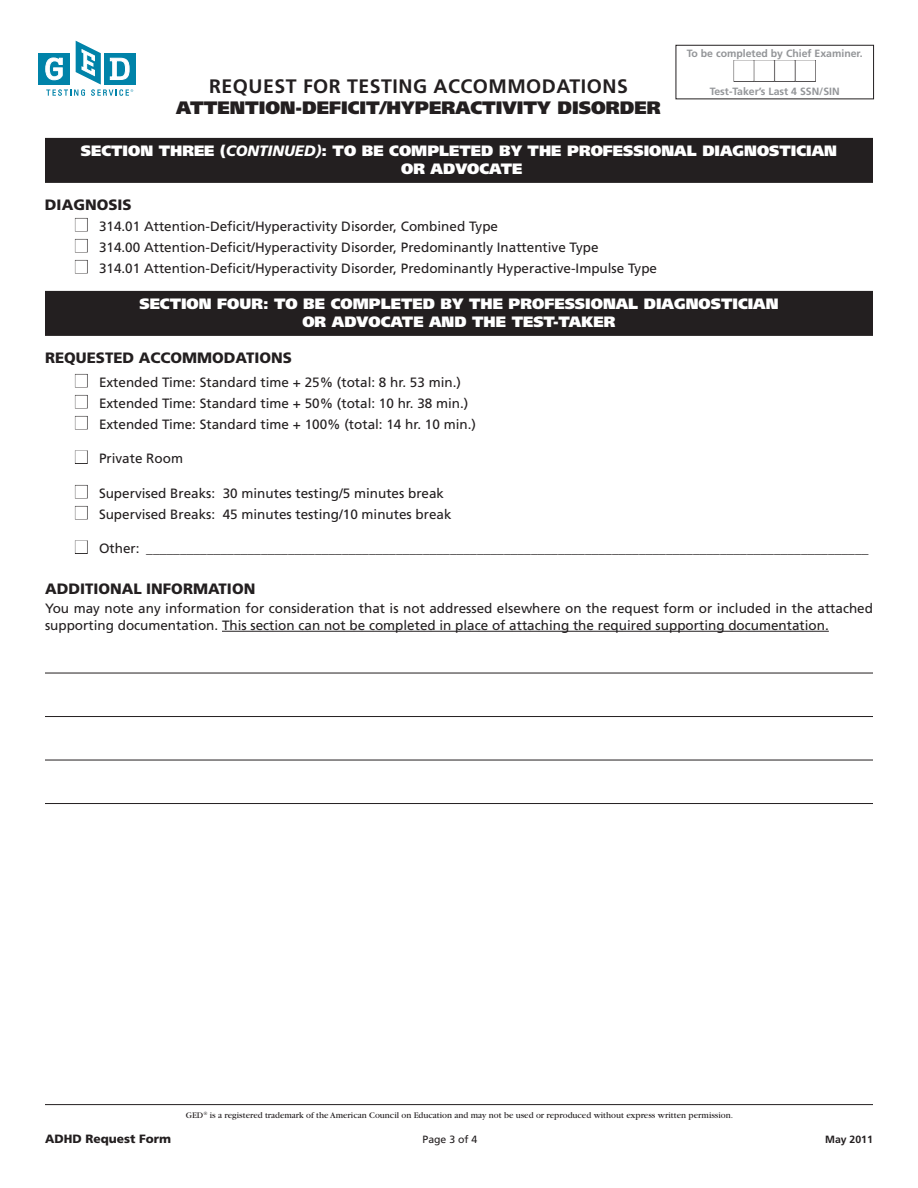
<style>
.page{position:relative;width:918px;height:1188px;background:#fff}
.page>*{position:absolute;margin:0;border:0;box-sizing:border-box;transform-origin:0 0}
.t1{font:30px "Zapf Dingbats Std";color:#fff;scale:.95 1}
.t2{font:700 19.5px "Frutiger";letter-spacing:.025em;color:#231f20}
.t3{font:900 18px "Frutiger";color:#231f20}
.t4{font:900 15px/18px "Frutiger";color:#fff;text-align:center}
.t5{font:900 15px "Frutiger";color:#231f20}
.t6{font:13.5px/16.5px "Frutiger";color:#231f20}
.t7{font:900 12px "Frutiger";color:#231f20}
.t8{font:700 10.5px "Frutiger";color:#939598}
.t9{font:10.5px "Frutiger";color:#231f20}
.t10{font:700 10.5px "Frutiger";color:#231f20}
.t11{font:9px "Garamond";color:#231f20}
.s1{font-style:italic}
.s2{color:#fff}
</style>
<div class="page">
<hr style="left:45px;top:1104px;width:828px;height:1px;background:#231f20">
<div style="left:38px;top:53px;width:32px;height:32px;background:#0083a9"></div>
<div style="left:104px;top:53px;width:32px;height:32px;background:#0083a9"></div>
<svg style="left:46px;top:41px;width:87px;height:55px"></svg>
<div style="left:734px;top:60px;width:20px;height:22px;border:1px solid #231f20"></div>
<div style="left:754px;top:60px;width:21px;height:22px;border:1px solid #231f20"></div>
<div style="left:775px;top:60px;width:20px;height:22px;border:1px solid #231f20"></div>
<div style="left:795px;top:60px;width:21px;height:22px;border:1px solid #231f20"></div>
<div style="left:676px;top:45px;width:198px;height:54px;border:1px solid #231f20"></div>
<div style="left:45px;top:138px;width:828px;height:45px;background:#231f20"></div>
<div style="left:45px;top:291px;width:828px;height:45px;background:#231f20"></div>
<hr style="left:222px;top:631px;width:607px;height:1px;background:#231f20">
<hr style="left:45px;top:673px;width:828px;height:1px;background:#231f20">
<hr style="left:45px;top:716px;width:828px;height:1px;background:#231f20">
<hr style="left:45px;top:760px;width:828px;height:1px;background:#231f20">
<hr style="left:45px;top:803px;width:828px;height:1px;background:#231f20">
<div style="left:75px;top:218px;width:13px;height:13px;border:1px solid #231f20"></div>
<div style="left:75px;top:239px;width:13px;height:13px;border:1px solid #231f20"></div>
<div style="left:75px;top:260px;width:13px;height:13px;border:1px solid #231f20"></div>
<div style="left:75px;top:374px;width:13px;height:13px;border:1px solid #231f20"></div>
<div style="left:75px;top:395px;width:13px;height:13px;border:1px solid #231f20"></div>
<div style="left:75px;top:416px;width:13px;height:13px;border:1px solid #231f20"></div>
<div style="left:75px;top:451px;width:13px;height:13px;border:1px solid #231f20"></div>
<div style="left:75px;top:485px;width:13px;height:13px;border:1px solid #231f20"></div>
<div style="left:75px;top:506px;width:13px;height:13px;border:1px solid #231f20"></div>
<div style="left:75px;top:541px;width:13px;height:13px;border:1px solid #231f20"></div>
<h2 class="t2" style="left:209px;top:74px;width:420px">Request forTesting Accommodations</h2>
<h3 class="t3" style="left:176px;top:96px;width:486px">ATTENTION-DEFICIT/HYPERACTIVITY DISORDER</h3>
<p class="t8" style="left:687px;top:47px;width:177px">To be completed by Chief Examiner.</p>
<h1 class="t1" style="left:733px;top:57px;width:89px">■■■■</h1>
<p class="t8" style="left:710px;top:85px;width:94px">Test-Taker’s Last 4 SSN</p>
<p class="t8" style="left:819px;top:85px;width:11px">/SIN</p>
<p class="t4" style="left:81px;top:142px;width:758px">SECTION TH REE (<span class="s1">CONTINUED)</span>: TO BE COMPLETED BY THE PROFESSIONAL DIAG NOSTICIAN<br>OR ADVOCATE</p>
<p class="t5" style="left:45px;top:196px;width:22px">DIAGNOSIS</p>
<p class="t6" style="left:75px;top:218px;width:425px"><span class="s2">■</span> 314.01 Attention-Deficit/Hyperactivity Disorder, Combined Type</p>
<p class="t6" style="left:75px;top:239px;width:525px"><span class="s2">■</span> 314.00 Attention-Deficit/Hyperactivity Disorder, Predominantly I nattentive Type</p>
<p class="t6" style="left:75px;top:260px;width:584px"><span class="s2">■</span> 314.01 Attention-Deficit/Hyperactivity Disorder, Predominantly Hyperactive-I mpulse Type</p>
<p class="t4" style="left:139px;top:295px;width:641px">SECTION FOUR: TO BE COMPLETED BY THE PROFESSIONAL DIAG NOSTICIAN<br>OR ADVOCATE AND THE TEST-TAKER</p>
<p class="t5" style="left:45px;top:349px;width:52px">REQUESTED</p>
<p class="t5" style="left:139px;top:349px;width:23px">ACCO</p>
<p class="t5" style="left:182px;top:349px;width:41px">MMODATIONS</p>
<p class="t6" style="left:75px;top:374px;width:388px"><span class="s2">■</span> Extended Time: Standard time + 25% (total: 8 hr. 53 min.)</p>
<p class="t6" style="left:75px;top:395px;width:395px"><span class="s2">■</span> Extended Time: Standard time + 50% (total: 10 hr. 38 min.)</p>
<p class="t6" style="left:75px;top:416px;width:403px"><span class="s2">■</span> Extended Time: Standard time + 100% (total: 14 hr. 10 min.)</p>
<p class="t6" style="left:75px;top:451px;width:110px"><span class="s2">■</span> Private Room</p>
<p class="t6" style="left:75px;top:485px;width:371px"><span class="s2">■</span> Supervised B reaks: 30 minutes testing/5 minutes break</p>
<p class="t6" style="left:75px;top:506px;width:378px"><span class="s2">■</span> Supervised B reaks: 45 minutes testing/10 minutes break</p>
<p class="t6" style="left:75px;top:541px;width:795px"><span class="s2">■</span> Other: ___________________________________________________________________________________________________________</p>
<p class="t5" style="left:45px;top:580px;width:22px">ADDITIONAL</p>
<p class="t5" style="left:146px;top:580px;width:17px">INFOR</p>
<p class="t5" style="left:193px;top:580px;width:26px">MATION</p>
<p class="t6" style="left:45px;top:601px;width:830px">You may note any information for consideration that is not addressed elsewhere on the request form or included in the attached supporting documentation. This section can not be completed in place of attaching the required supporting documentation.</p>
<p class="t11" style="left:186px;top:1111px;width:549px">GED<sup>®</sup> is a registered trademark of the American Council on Education and may not be used or reproduced without express written permission.</p>
<p class="t7" style="left:45px;top:1131px;width:128px">ADHD REQUEST FORM</p>
<p class="t9" style="left:423px;top:1133px;width:56px">Page 3 of 4</p>
<p class="t10" style="left:825px;top:1133px;width:49px">May 2011</p>
</div>
